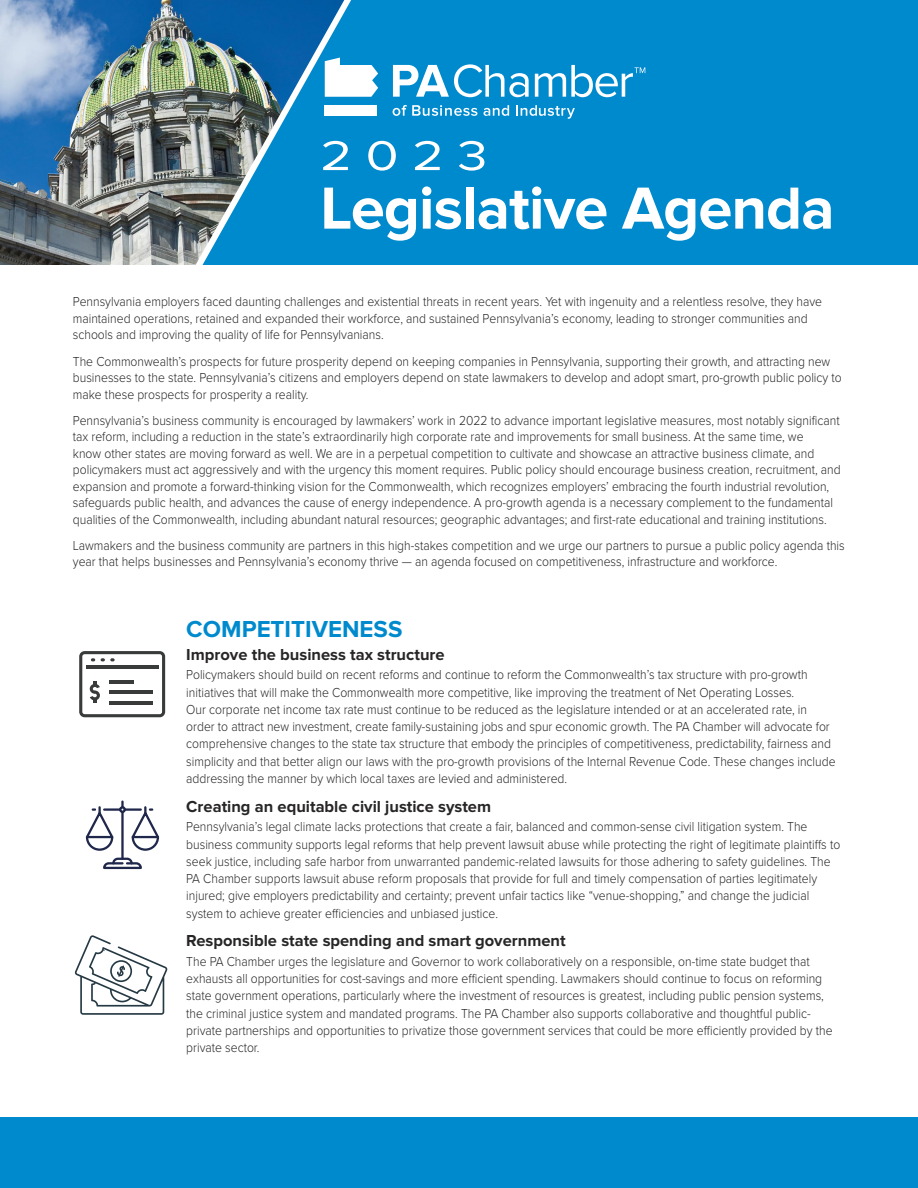
<style>
.page{position:relative;width:918px;height:1188px;background:#fff}
.page>*{position:absolute;margin:0;border:0;box-sizing:border-box;transform-origin:0 0}
.t1{font:700 61.5px "Proxima Nova";letter-spacing:-.015em;color:#fff}
.t2{font:43.2px "Proxima Nova";color:#fff;scale:1.25 1}
.t3{font:700 24px "Proxima Nova";color:#008ace}
.t4{font:700 16.5px "Proxima Nova";color:#272526}
.t5{font:300 13.5px/17.2px "Proxima Nova";color:#272526;scale:.9 1}
</style>
<div class="page">
<img style="left:0;top:0;width:175px;height:265px">
<div style="left:375px;top:0;width:543px;height:265px;background:#008ace"></div>
<img style="left:175px;top:0;width:200px;height:265px">
<svg style="left:325px;top:58px;width:53px;height:39px"></svg>
<div style="left:325px;top:105px;width:52px;height:11px;background:#fff"></div>
<svg style="left:393px;top:64px;width:136px;height:33px"></svg>
<svg style="left:393px;top:105px;width:84px;height:11px"></svg>
<svg style="left:484px;top:105px;width:25px;height:11px"></svg>
<svg style="left:516px;top:105px;width:59px;height:14px"></svg>
<svg style="left:535px;top:65px;width:110px;height:32px"></svg>
<svg style="left:83px;top:655px;width:83px;height:63px"></svg>
<svg style="left:79px;top:651px;width:86px;height:66px"></svg>
<hr style="left:109px;top:680px;width:25px;height:3px;background:#393b3b">
<hr style="left:109px;top:691px;width:44px;height:3px;background:#393b3b">
<hr style="left:109px;top:701px;width:44px;height:3px;background:#393b3b">
<svg style="left:86px;top:802px;width:73px;height:67px"></svg>
<svg style="left:75px;top:935px;width:92px;height:80px"></svg>
<div style="left:0;top:1117px;width:918px;height:71px;background:#008ace"></div>
<p class="t2" style="left:320px;top:138px;width:135px">2023</p>
<p class="t1" style="left:320px;top:188px;width:516px">Legislative Agenda</p>
<p class="t5" style="left:73px;top:295px;width:834px;line-height:16.5px">Pennsylvania employers faced daunting challenges and existential threats in recent years. Yet with ingenuity and a relentless resolve, they have maintained operations, retained and expanded their workforce, and sustained Pennsylvania’s economy, leading to stronger communities and schools and improving the quality of life for Pennsylvanians.</p>
<p class="t5" style="left:73px;top:354px;width:856px;line-height:16.5px">The Commonwealth’s prospects for future prosperity depend on keeping companies in Pennsylvania, supporting their growth, and attracting new businesses to the state. Pennsylvania’s citizens and employers depend on state lawmakers to develop and adopt smart, pro-growth public policy to make these prospects for prosperity a reality.</p>
<p class="t5" style="left:73px;top:413px;width:855px;line-height:16.5px">Pennsylvania’s business community is encouraged by lawmakers’ work in 2022 to advance important legislative measures, most notably significant tax reform, including a reduction in the state’s extraordinarily high corporate rate and improvements for small business. At the same time, we<br>know other states are moving forward as well. We are in a perpetual competition to cultivate and showcase an attractive business climate, and policymakers must act aggressively and with the urgency this moment requires. Public policy should encourage business creation, recruitment, and expansion and promote a forward-thinking vision for the Commonwealth, which recognizes employers’ embracing the fourth industrial revolution, safeguards public health, and advances the cause of energy independence. A pro-growth agenda is a necessary complement to the fundamental qualities of the Commonwealth, including abundant natural resources; geographic advantages; and first-rate educational and training institutions.</p>
<p class="t5" style="left:73px;top:539px;width:859px;line-height:16.5px">Lawmakers and the business community are partners in this high-stakes competition and we urge our partners to pursue a public policy agenda this year that helps businesses and Pennsylvania’s economy thrive — an agenda focused on competitiveness, infrastructure and workforce.</p>
<p class="t3" style="left:186px;top:621px;width:218px">COMPETITIVENESS</p>
<p class="t4" style="left:186px;top:649px;width:260px">Improve the business tax structure</p>
<p class="t5" style="left:186px;top:668px;width:723px">Policymakers should build on recent reforms and continue to reform the Commonwealth’s tax structure with pro-growth initiatives that will make the Commonwealth more competitive, like improving the treatment of Net Operating Losses.<br>Our corporate net income tax rate must continue to be reduced as the legislature intended or at an accelerated rate, in order to attract new investment, create family-sustaining jobs and spur economic growth. The PA Chamber will advocate for comprehensive changes to the state tax structure that embody the principles of competitiveness, predictability, fairness and simplicity and that better align our laws with the pro-growth provisions of the Internal Revenue Code. These changes include addressing the manner by which local taxes are levied and administered.</p>
<p class="t4" style="left:186px;top:801px;width:306px">Creating an equitable civil justice system</p>
<p class="t5" style="left:186px;top:819px;width:728px">Pennsylvania’s legal climate lacks protections that create a fair, balanced and common-sense civil litigation system. The business community supports legal reforms that help prevent lawsuit abuse while protecting the right of legitimate plaintiffs to seek justice, including safe harbor from unwarranted pandemic-related lawsuits for those adhering to safety guidelines. The PA Chamber supports lawsuit abuse reform proposals that provide for full and timely compensation of parties legitimately injured; give employers predictability and certainty; prevent unfair tactics like “venue-shopping,” and change the judicial system to achieve greater efficiencies and unbiased justice.</p>
<p class="t4" style="left:186px;top:935px;width:381px">Responsible state spending and smart government</p>
<p class="t5" style="left:186px;top:954px;width:720px">The PA Chamber urges the legislature and Governor to work collaboratively on a responsible, on-time state budget that exhausts all opportunities for cost-savings and more efficient spending. Lawmakers should continue to focus on reforming state government operations, particularly where the investment of resources is greatest, including public pension systems, the criminal justice system and mandated programs. The PA Chamber also supports collaborative and thoughtful public&shy;private partnerships and opportunities to privatize those government services that could be more efficiently provided by the private sector.</p>
</div>
